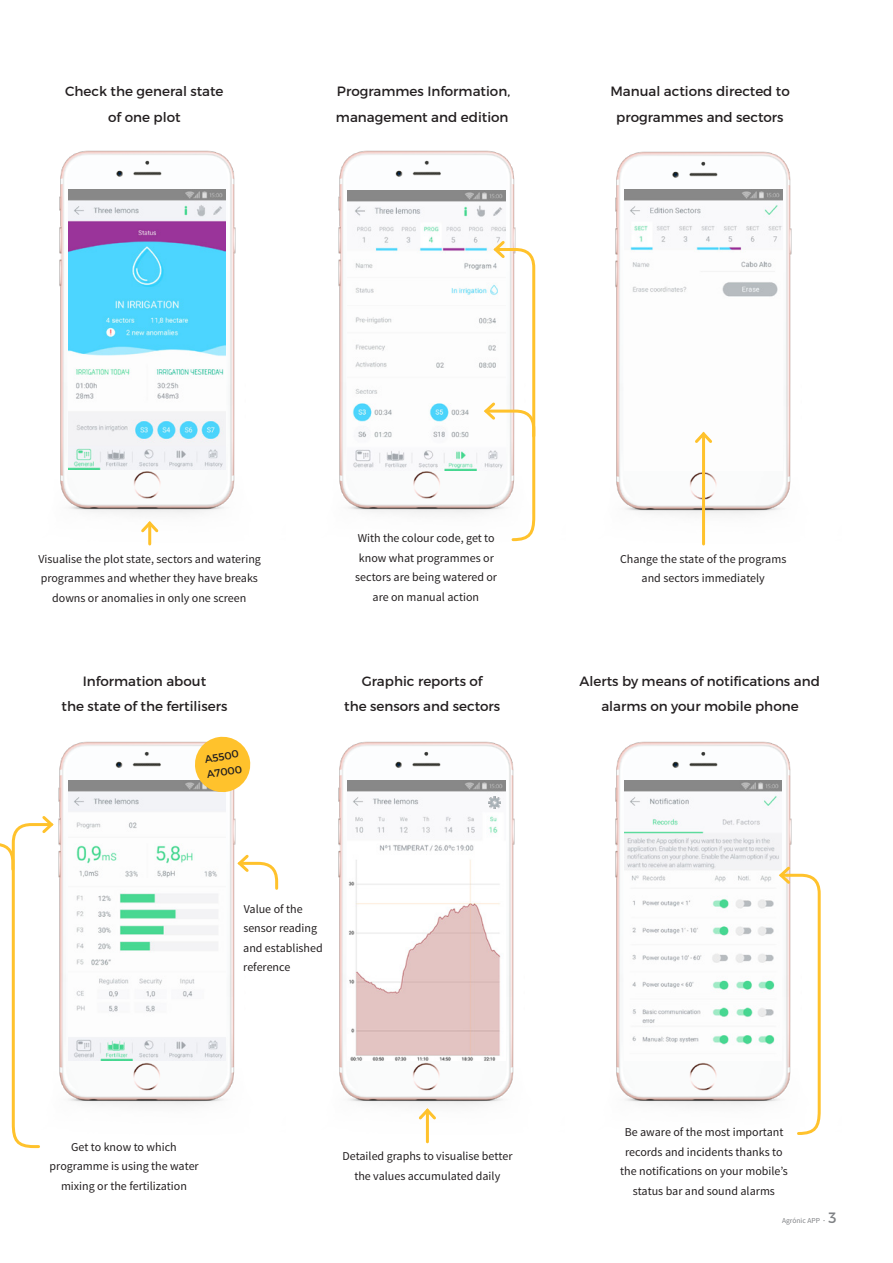
<style>
.page{position:relative;width:893px;height:1263px;background:#fff}
.page>*{position:absolute;margin:0;border:0;box-sizing:border-box;transform-origin:0 0}
.t1{font:13.5px/25.5px "Montserrat";color:#231f20;text-align:center}
.t2{font:12px/19.5px "Source Sans Pro";color:#231f20;text-align:center}
.t3{font:10.5px/15.8px "Montserrat";color:#231f20}
.t4{font:7.5px "Source Sans Pro";color:#808285}
.s1{font-weight:600}
.s2{font-family:"Montserrat";font-size:15px}
</style>
<div class="page">
<img style="left:338px;top:741px;width:454px;height:396px">
<img style="left:624px;top:780px;width:158px;height:280px">
<img style="left:347px;top:780px;width:158px;height:280px">
<div style="left:466px;top:795px;width:36px;height:15px;background:#f9f9fb"></div>
<svg style="left:489px;top:796px;width:12px;height:12px"></svg>
<img style="left:58px;top:741px;width:178px;height:365px">
<img style="left:68px;top:780px;width:158px;height:280px">
<img style="left:338px;top:150px;width:454px;height:396px">
<img style="left:625px;top:190px;width:157px;height:280px">
<img style="left:348px;top:190px;width:157px;height:280px">
<img style="left:59px;top:150px;width:177px;height:396px">
<img style="left:68px;top:189px;width:158px;height:280px">
<svg style="left:482px;top:238px;width:55px;height:305px"></svg>
<svg style="left:777px;top:864px;width:44px;height:272px"></svg>
<hr style="left:148px;top:523px;width:3px;height:21px;background:#ffc22c">
<svg style="left:138px;top:519px;width:23px;height:16px"></svg>
<hr style="left:426px;top:1110px;width:3px;height:32px;background:#ffc22c">
<svg style="left:416px;top:1106px;width:23px;height:16px"></svg>
<hr style="left:702px;top:434px;width:3px;height:110px;background:#ffc22c">
<svg style="left:692px;top:429px;width:23px;height:17px"></svg>
<svg style="left:235px;top:852px;width:44px;height:39px"></svg>
<svg style="left:0;top:816px;width:54px;height:333px"></svg>
<img style="left:349px;top:202px;width:111px;height:18px">
<svg style="left:193px;top:736px;width:58px;height:58px"></svg>
<p class="t1" style="left:65px;top:79px;width:160px">Check the general state of one plot</p>
<p class="t1" style="left:336px;top:79px;width:176px;text-align:left">Programmes Information, management and edition</p>
<p class="t1" style="left:610px;top:79px;width:181px">Manual actions directed to programmes and sectors</p>
<p class="t2" style="left:38px;top:549px;width:224px">Visualise the plot state, sectors and watering programmes and whether they have breaks downs or anomalies in only one screen</p>
<p class="t2" style="left:355px;top:529px;width:143px">With the colour code, get to know what programmes or sectors are being watered or are on manual action</p>
<p class="t2" style="left:620px;top:549px;width:168px">Change the state of the programs and sectors immediately</p>
<p class="t1" style="left:62px;top:668px;width:167px">Information about<br>the state of the fertilisers</p>
<p class="t1" style="left:344px;top:668px;width:158px">Graphic reports of<br>the sensors and sectors</p>
<p class="t1" style="left:580px;top:668px;width:242px">Alerts by means of notifications and alarms on your mobile phone</p>
<p class="t3" style="left:203px;top:751px;width:37px;rotate:-9deg">A5500<br>A7000</p>
<p class="t2" style="left:243px;top:899px;width:81px;text-align:left">Value of the sensor reading and established reference</p>
<p class="t2" style="left:50px;top:1137px;width:151px">Get to know to which programme is using the water mixing or the fertilization</p>
<p class="t2" style="left:343px;top:1147px;width:171px">Detailed graphs to visualise better the values accumulated daily</p>
<p class="t2" style="left:620px;top:1123px;width:169px">Be aware of the most important records and incidents thanks to the notifications on your mobile’s status bar and sound alarms</p>
<p class="t4" style="left:782px;top:1216px;width:56px">Agrónic APP <span class="s1">·</span> <span class="s2">3</span></p>
</div>
